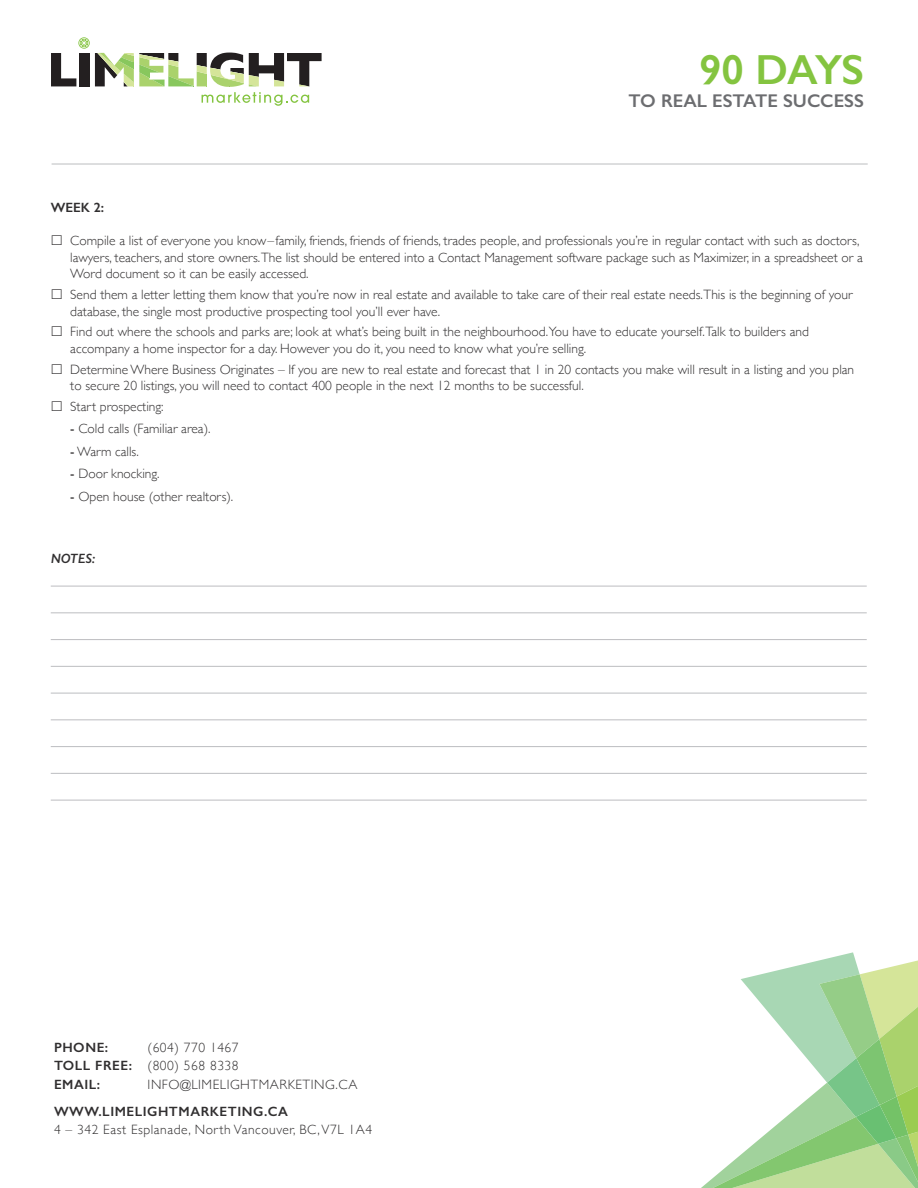
<style>
.page{position:relative;width:918px;height:1188px;background:#fff}
.page>*{position:absolute;margin:0;border:0;box-sizing:border-box;transform-origin:0 0}
.t1{font:600 42.3px "Gill Sans";letter-spacing:-.025em;color:#84c440}
.t2{font:600 18.45px "Gill Sans";color:#6c6d70}
.t3{font:300 13.5px/16.5px "Gill Sans";color:#312f30}
.t4{font:300 13.5px/18px "Gill Sans";letter-spacing:.04em;color:#312f30;text-align:right}
.t5{font:600 13.5px "Gill Sans";letter-spacing:.04em;color:#312f30}
.t6{font:italic 600 13.5px "Gill Sans";color:#312f30}
.s1{font-weight:400}
.s2{font-weight:600}
</style>
<div class="page">
<svg style="left:701px;top:952px;width:217px;height:236px"></svg>
<svg style="left:51px;top:37px;width:271px;height:69px"></svg>
<hr style="left:51px;top:586px;width:816px;height:1px;background:#bcbdc0">
<hr style="left:51px;top:612px;width:816px;height:1px;background:#bcbdc0">
<hr style="left:51px;top:639px;width:816px;height:1px;background:#bcbdc0">
<hr style="left:51px;top:666px;width:816px;height:1px;background:#bcbdc0">
<hr style="left:51px;top:693px;width:816px;height:1px;background:#bcbdc0">
<hr style="left:51px;top:719px;width:816px;height:1px;background:#bcbdc0">
<hr style="left:51px;top:746px;width:816px;height:1px;background:#bcbdc0">
<hr style="left:51px;top:773px;width:816px;height:1px;background:#bcbdc0">
<hr style="left:51px;top:800px;width:816px;height:1px;background:#bcbdc0">
<hr style="left:52px;top:164px;width:816px;height:1px;background:#bcbdc0">
<h1 class="t1" style="left:699px;top:44px;width:166px">90 DAYS</h1>
<h2 class="t2" style="left:629px;top:90px;width:237px">TO REAL ESTATE SUCCESS</h2>
<p class="t5" style="left:51px;top:200px;width:55px">WEEK 2:</p>
<p class="t3" style="left:70px;top:232px;width:794px">Compile a list of everyone you know–family, friends, friends of friends, trades people, and professionals you’re in regular contact with such as doctors, lawyers, teachers, and store owners.The list should be entered into a Contact Management software package such as Maximizer, in a spreadsheet or a<br>Word document so it can be easily accessed.</p>
<p class="t3" style="left:70px;top:286px;width:784px">Send them a letter letting them know that you’re now in real estate and available to take care of their real estate needs.This is the beginning of your database, the single most productive prospecting tool you’ll ever have.</p>
<p class="t3" style="left:70px;top:323px;width:740px">Find out where the schools and parks are; look at what’s being built in the neighbourhood.You have to educate yourself.Talk to builders and accompany a home inspector for a day. However you do it, you need to know what you’re selling.</p>
<p class="t3" style="left:70px;top:360px;width:785px">Determine Where Business Originates – If you are new to real estate and forecast that 1 in 20 contacts you make will result in a listing and you plan to secure 20 listings, you will need to contact 400 people in the next 12 months to be successful.</p>
<p class="t3" style="left:70px;top:398px;width:95px">Start prospecting:</p>
<p class="t3" style="left:70px;top:420px;width:142px"><span class="s1">-</span> Cold calls (Familiar area).</p>
<p class="t3" style="left:70px;top:443px;width:70px"><span class="s1">-</span> Warm calls.</p>
<p class="t3" style="left:70px;top:465px;width:91px"><span class="s1">-</span> Door knocking.</p>
<p class="t3" style="left:70px;top:488px;width:165px"><span class="s1">-</span> Open house (other realtors).</p>
<p class="t6" style="left:51px;top:550px;width:46px">NOTES:</p>
<p class="t4" style="left:54px;top:1037px;width:186px">(604) 770 1467<br><span class="s2">TOLL FREE:</span> (800) 568 8338</p>
<p class="t5" style="left:54px;top:1076px;width:48px">EMAIL:</p>
<p class="t4" style="left:148px;top:1075px;width:211px">INFO@LIMELIGHTMARKETING.CA</p>
<p class="t5" style="left:54px;top:1104px;width:236px">WWW.LIMELIGHTMARKETING.CA</p>
<p class="t4" style="left:54px;top:1120px;width:320px">4 – 342 East Esplanade, North Vancouver, BC, V7L 1A4</p>
<p class="t5" style="left:54px;top:1039px;width:56px">PHONE:</p>
</div>
